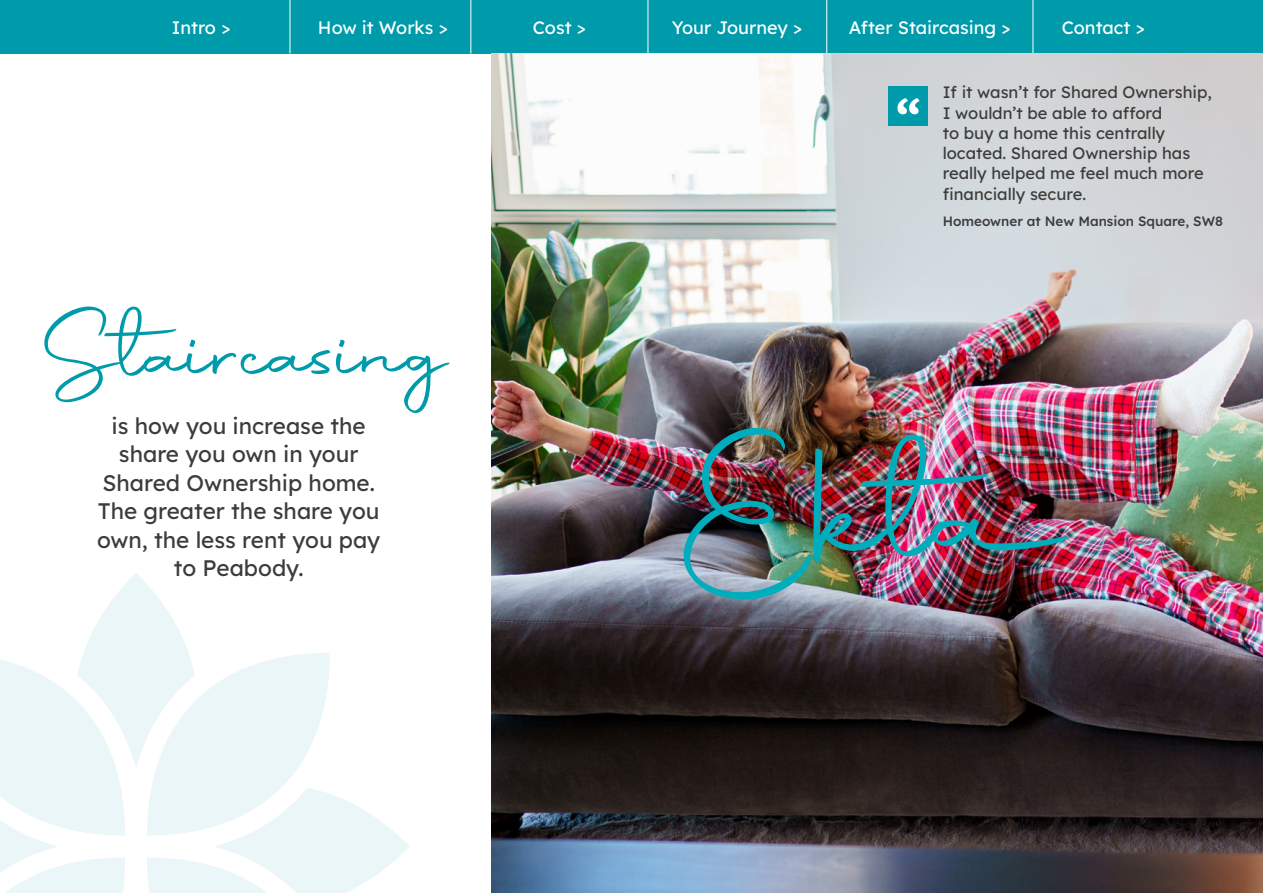
<style>
.page{position:relative;width:1263px;height:893px;background:#fff}
.page>*{position:absolute;margin:0;border:0;box-sizing:border-box;transform-origin:0 0}
.t1{font:181.2px "Autography";color:#00adbc}
.t2{font:103.2px "Autography";color:#009baa}
.t3{font:22.5px/28.5px "Lexend Deca";color:#3c3c3b;text-align:center}
.t4{font:18px "Lexend Deca";color:#fff}
.t5{font:16.5px/20.2px "Lexend Deca";color:#3c3c3b}
.t6{font:13.5px "Lexend Deca";color:#3c3c3b}
</style>
<div class="page">
<div style="left:0;top:0;width:1263px;height:54px;background:#009baa"></div>
<hr style="left:290px;top:0;width:1px;height:54px;background:#fff">
<hr style="left:471px;top:0;width:1px;height:54px;background:#fff">
<hr style="left:648px;top:0;width:1px;height:54px;background:#fff">
<hr style="left:826px;top:0;width:1px;height:54px;background:#fff">
<hr style="left:1033px;top:0;width:1px;height:54px;background:#fff">
<img style="left:491px;top:53px;width:772px;height:840px">
<div style="left:888px;top:86px;width:40px;height:40px;background:#009baa"></div>
<svg style="left:897px;top:98px;width:23px;height:16px"></svg>
<svg style="left:0;top:573px;width:410px;height:320px"></svg>
<p class="t4" style="left:172px;top:14px;width:60px">Intro &gt;</p>
<p class="t4" style="left:318px;top:14px;width:131px">How it Works &gt;</p>
<p class="t4" style="left:533px;top:14px;width:55px">Cost &gt;</p>
<p class="t4" style="left:672px;top:14px;width:132px">Your Journey &gt;</p>
<p class="t4" style="left:849px;top:14px;width:163px">After Staircasing &gt;</p>
<p class="t4" style="left:1062px;top:14px;width:85px">Contact &gt;</p>
<p class="t5" style="left:943px;top:81px;width:271px">If it wasn’t for Shared Ownership,<br>I wouldn’t be able to afford<br>to buy a home this centrally located. Shared Ownership has really helped me feel much more financially secure.</p>
<h2 class="t2" style="left:41px;top:286px;width:410px">Staircasing</h2>
<h3 class="t3" style="left:97px;top:410px;width:284px">is how you increase the share you own in your<br>Shared Ownership home.<br>The greater the share you own, the less rent you pay to Peabody.</h3>
<p class="t6" style="left:943px;top:212px;width:282px">Homeowner at New Mansion Square, SW8</p>
<h1 class="t1" style="left:675px;top:398px;width:405px">Ekta</h1>
</div>
